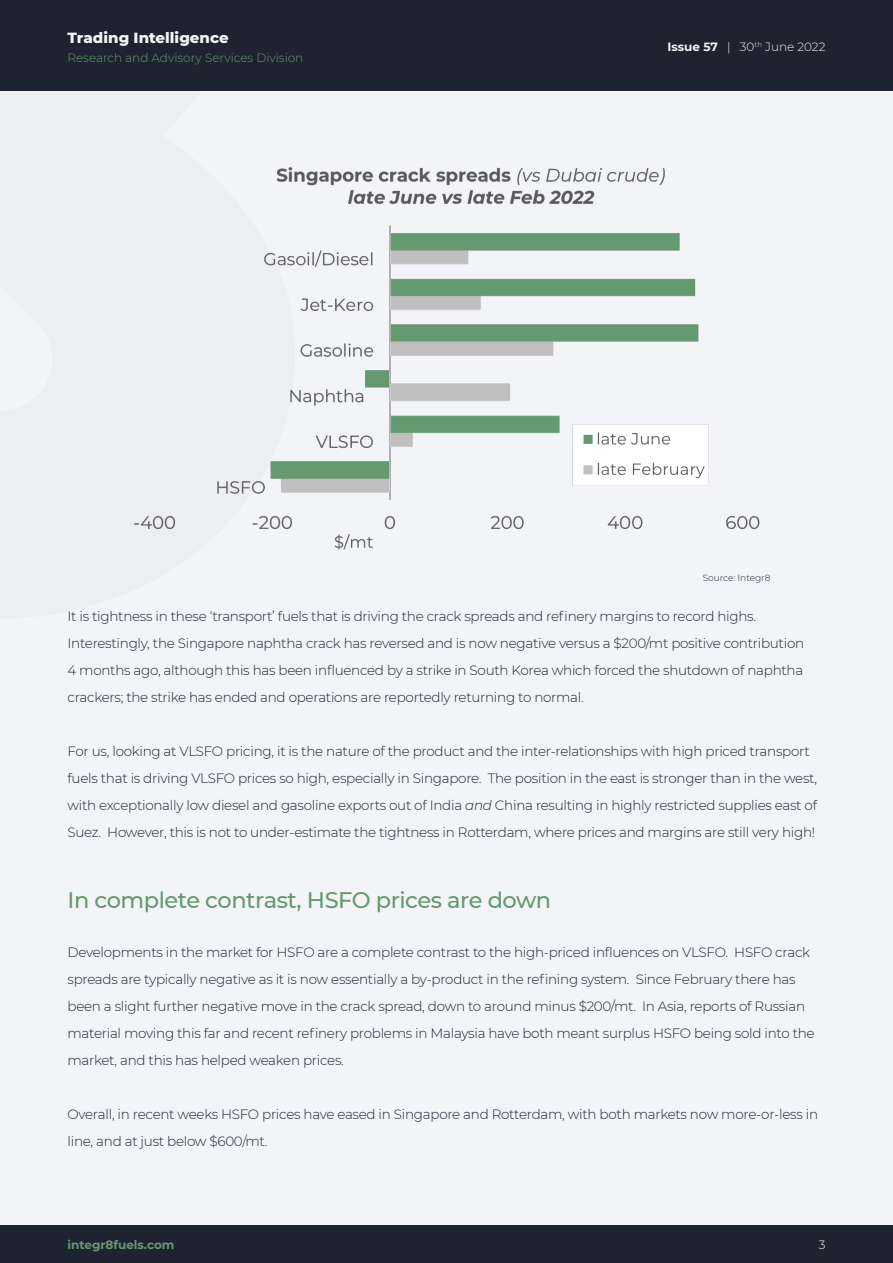
<style>
.page{position:relative;width:893px;height:1263px;background:#fff}
.page>*{position:absolute;margin:0;border:0;box-sizing:border-box;transform-origin:0 0}
.t1{font:500 22.5px "Montserrat";letter-spacing:-.02em;color:#649a6f}
.t2{font:800 15px "Montserrat";color:#f3f4f8}
.t3{font:300 13.5px/27px "Montserrat";letter-spacing:-.02em;color:#1d2330}
.t4{font:300 12px "Montserrat";color:#649a6f}
.t5{font:300 12px "Montserrat";color:#f3f4f8}
.t6{font:700 12px "Montserrat";color:#649a6f}
.t7{font:300 12px "Montserrat";color:#fff}
.t8{font:300 9px "Montserrat";color:#1d2330}
.s1{font-weight:700}
.s2{font-style:italic}
</style>
<div class="page">
<div style="left:0;top:0;width:893px;height:1225px;background:#f3f4f8"></div>
<div style="left:0;top:0;width:893px;height:90px;background:#1d2330"></div>
<div style="left:0;top:1225px;width:893px;height:38px;background:#1d2330"></div>
<img style="left:133px;top:167px;width:627px;height:383px">
<p class="t2" style="left:68px;top:26px;width:163px">Trading Intelligence</p>
<p class="t4" style="left:68px;top:50px;width:237px">Research and Advisory Services Division</p>
<p class="t5" style="left:667px;top:38px;width:159px"><span class="s1">Issue 57</span> | 30<sup>th</sup> June 2022</p>
<p class="t8" style="left:703px;top:572px;width:69px">Source: Integr8</p>
<p class="t3" style="left:68px;top:603px;width:738px">It is tightness in these ‘transport’ fuels that is driving the crack spreads and refinery margins to record highs.<br>Interestingly, the Singapore naphtha crack has reversed and is now negative versus a $200/mt positive contribution 4 months ago, although this has been influenced by a strike in South Korea which forced the shutdown of naphtha crackers; the strike has ended and operations are reportedly returning to normal.</p>
<p class="t3" style="left:68px;top:738px;width:751px">For us, looking at VLSFO pricing, it is the nature of the product and the inter-relationships with high priced transport fuels that is driving VLSFO prices so high, especially in Singapore. The position in the east is stronger than in the west, with exceptionally low diesel and gasoline exports out of India <span class="s2">and</span> China resulting in highly restricted supplies east of Suez. However, this is not to under-estimate the tightness in Rotterdam, where prices and margins are still very high!</p>
<h1 class="t1" style="left:68px;top:884px;width:485px">In complete contrast, HSFO prices are down</h1>
<p class="t3" style="left:68px;top:938px;width:749px">Developments in the market for HSFO are a complete contrast to the high-priced influences on VLSFO. HSFO crack spreads are typically negative as it is now essentially a by-product in the refining system. Since February there has been a slight further negative move in the crack spread, down to around minus $200/mt. In Asia, reports of Russian material moving this far and recent refinery problems in Malaysia have both meant surplus HSFO being sold into the market, and this has helped weaken prices.</p>
<p class="t3" style="left:68px;top:1100px;width:752px">Overall, in recent weeks HSFO prices have eased in Singapore and Rotterdam, with both markets now more-or-less in line, and at just below $600/mt.</p>
<p class="t6" style="left:68px;top:1236px;width:108px">integr8fuels.com</p>
<p class="t7" style="left:819px;top:1236px;width:8px">3</p>
</div>
